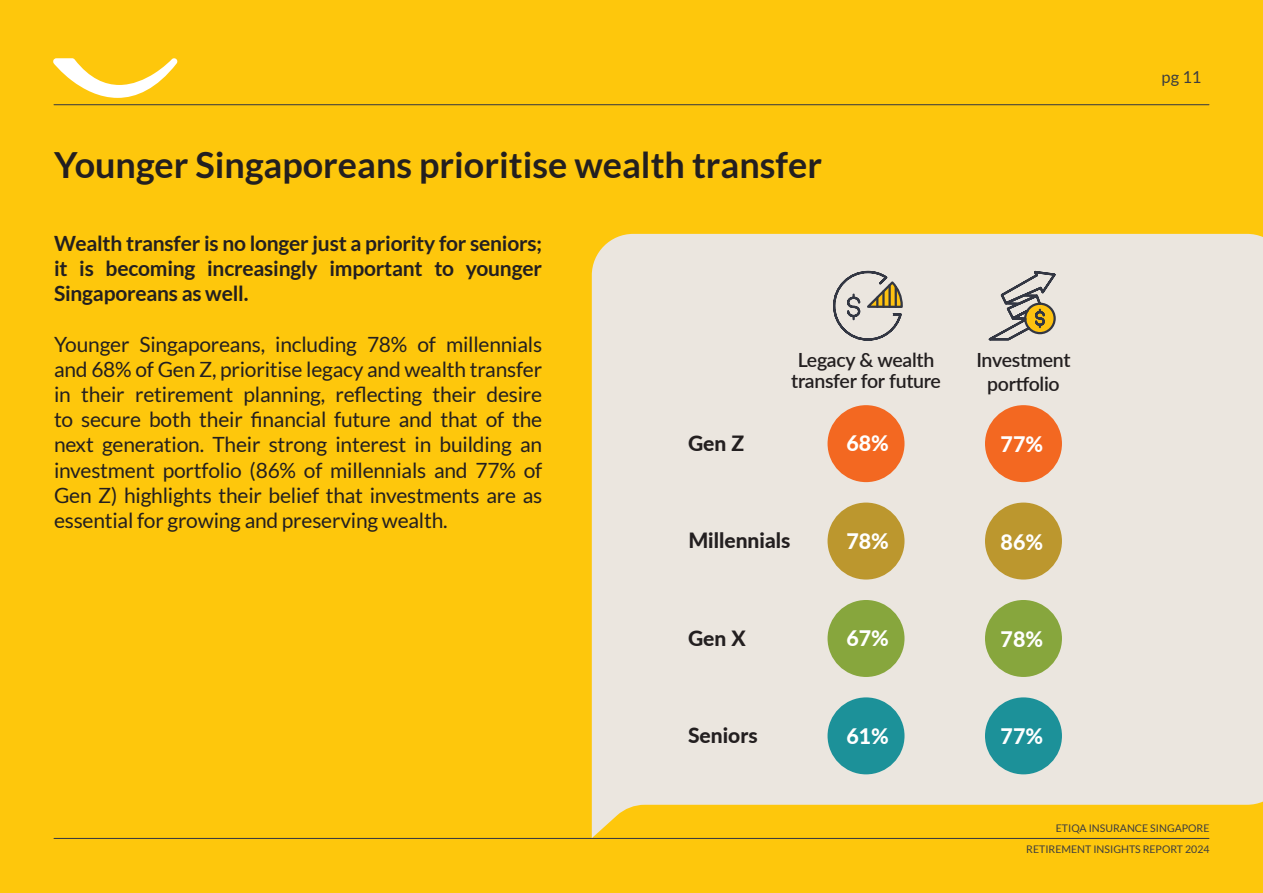
<style>
.page{position:relative;width:1263px;height:893px;background:#fff}
.page>*{position:absolute;margin:0;border:0;box-sizing:border-box;transform-origin:0 0}
.t1{font:700 36px "Lato";color:#231f20}
.t2{font:800 21.45px "Lato";color:#fff}
.t3{font:21px/25.2px "Lato";letter-spacing:-.01em;color:#231f20;text-align:justify}
.t4{font:700 21px/25.2px "Lato";letter-spacing:-.01em;color:#231f20;text-align:justify}
.t5{font:800 21px "Lato";color:#231f20}
.t6{font:600 19.5px/23.4px "Lato";letter-spacing:-.015em;color:#231f20;text-align:center}
.t7{font:16.5px "Lato";color:#3e3e3f}
.t8{font:10.5px/21px "Lato";color:#3e3e3f;text-align:right}
</style>
<div class="page">
<div style="left:1px;top:1px;width:1262px;height:892px;background:#fec70c"></div>
<hr style="left:54px;top:838px;width:1155px;height:1px;background:#3e3e3f">
<hr style="left:54px;top:104px;width:1155px;height:1px;background:#3e3e3f">
<svg style="left:53px;top:58px;width:125px;height:40px"></svg>
<div style="left:592px;top:234px;width:670px;height:604px;background:#ebe6df"></div>
<div style="left:985px;top:697px;width:77px;height:77px;background:#1c9199;border-radius:50%"></div>
<div style="left:985px;top:600px;width:77px;height:77px;background:#87a63d;border-radius:50%"></div>
<div style="left:985px;top:503px;width:77px;height:76px;background:#bc972e;border-radius:50%"></div>
<div style="left:985px;top:405px;width:77px;height:77px;background:#f36821;border-radius:50%"></div>
<svg style="left:981px;top:269px;width:77px;height:72px;background:#c6bead"></svg>
<div style="left:827px;top:697px;width:77px;height:77px;background:#1c9199;border-radius:50%"></div>
<div style="left:827px;top:600px;width:77px;height:77px;background:#87a63d;border-radius:50%"></div>
<div style="left:827px;top:503px;width:77px;height:76px;background:#bc972e;border-radius:50%"></div>
<div style="left:827px;top:405px;width:77px;height:77px;background:#f36821;border-radius:50%"></div>
<svg style="left:832px;top:270px;width:72px;height:72px;background:#c8c2b7"></svg>
<p class="t7" style="left:1161px;top:68px;width:41px">pg 11</p>
<h1 class="t1" style="left:54px;top:144px;width:770px">Younger Singaporeans prioritise wealth transfer</h1>
<p class="t4" style="left:54px;top:230px;width:489px">Wealth transfer is no longer just a priority for seniors; it is becoming increasingly important to younger Singaporeans as well.</p>
<p class="t3" style="left:54px;top:331px;width:490px">Younger Singaporeans, including 78% of millennials and 68% of Gen Z, prioritise legacy and wealth transfer in their retirement planning, reflecting their desire to secure both their financial future and that of the next generation. Their strong interest in building an investment portfolio (86% of millennials and 77% of Gen Z) highlights their belief that investments are as essential for growing and preserving wealth.</p>
<p class="t6" style="left:791px;top:349px;width:151px;line-height:21px">Legacy &amp; wealth transfer for future</p>
<p class="t6" style="left:976px;top:348px;width:96px">Investment portfolio</p>
<p class="t5" style="left:688px;top:428px;width:58px">Gen Z</p>
<p class="t2" style="left:846px;top:428px;width:44px">68%</p>
<p class="t2" style="left:1001px;top:428px;width:44px">77%</p>
<p class="t5" style="left:688px;top:525px;width:104px">Millennials</p>
<p class="t2" style="left:846px;top:525px;width:44px">78%</p>
<p class="t2" style="left:1001px;top:526px;width:44px">86%</p>
<p class="t5" style="left:688px;top:622px;width:59px">Gen X</p>
<p class="t2" style="left:846px;top:622px;width:44px">67%</p>
<p class="t2" style="left:1001px;top:623px;width:44px">78%</p>
<p class="t5" style="left:688px;top:720px;width:71px">Seniors</p>
<p class="t2" style="left:846px;top:720px;width:44px">61%</p>
<p class="t2" style="left:1001px;top:721px;width:44px">77%</p>
<p class="t8" style="left:1026px;top:818px;width:185px">ETIQA INSURANCE SINGAPORE<br>RETIREMENT INSIGHTS REPORT 2024</p>
</div>
